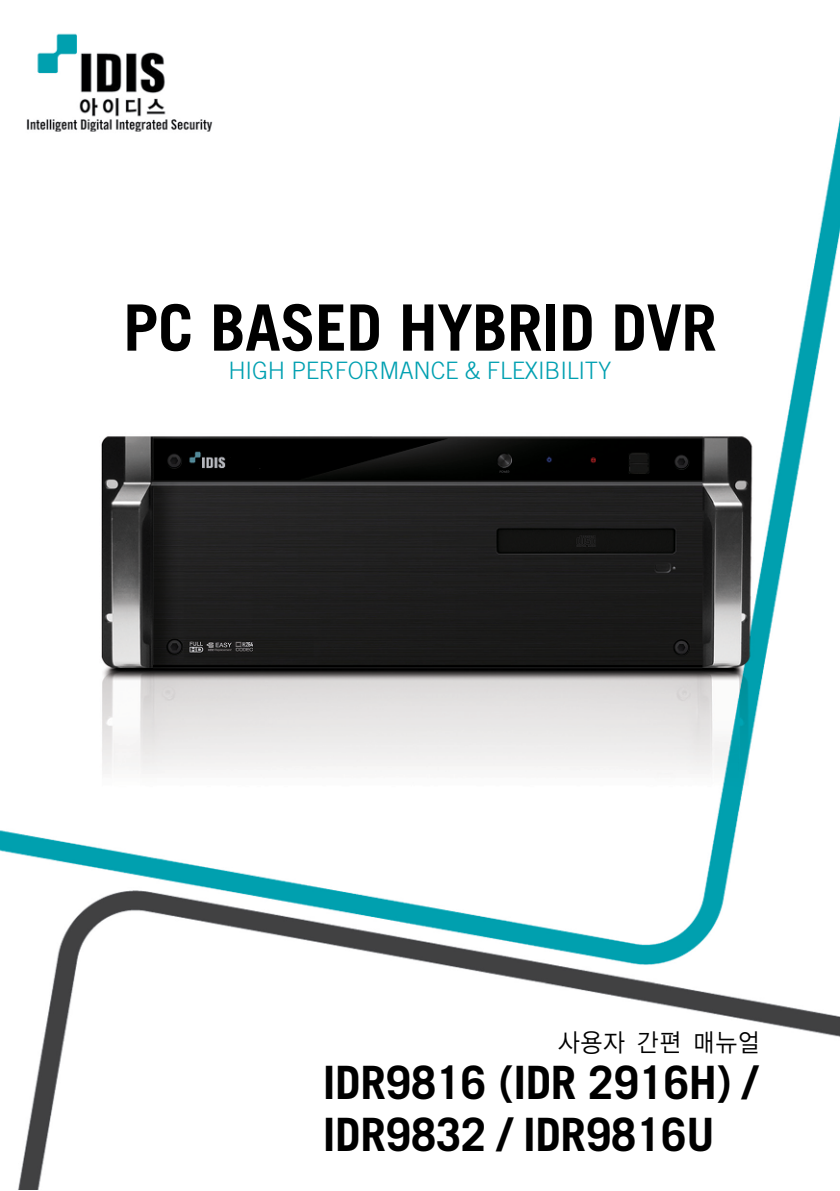
<style>
.page{position:relative;width:840px;height:1191px;background:#fff}
.page>*{position:absolute;margin:0;border:0;box-sizing:border-box;transform-origin:0 0}
.t1{font:700 64px "Trade Gothic LT Std";letter-spacing:-.01em;color:#000}
.t2{font:700 46px/52px "Trade Gothic LT Std";letter-spacing:-.01em;color:#000}
.t3{font:25.2px "YDYGO32";letter-spacing:-.01em;color:#000;scale:.9 1}
.t4{font:300 24px "Trade Gothic LT Std";letter-spacing:-.01em;color:#00a0b1}
</style>
<div class="page">
<img style="left:0;top:33px;width:839px;height:1156px">
<div style="left:225px;top:444px;width:91px;height:29px;background:#000"></div>
<h1 class="t1" style="left:123px;top:288px;width:595px">PC BASED HYBRID DVR</h1>
<p class="t4" style="left:228px;top:356px;width:384px">HIGH PERFORMANCE &amp; FLEXIBILITY</p>
<p class="t3" style="left:557px;top:1026px;width:227px">사용자 간편 매뉴얼</p>
<p class="t2" style="left:323px;top:1055px;width:435px">IDR9816 (IDR 2916H) /<br>IDR9832 / IDR9816U</p>
</div>
